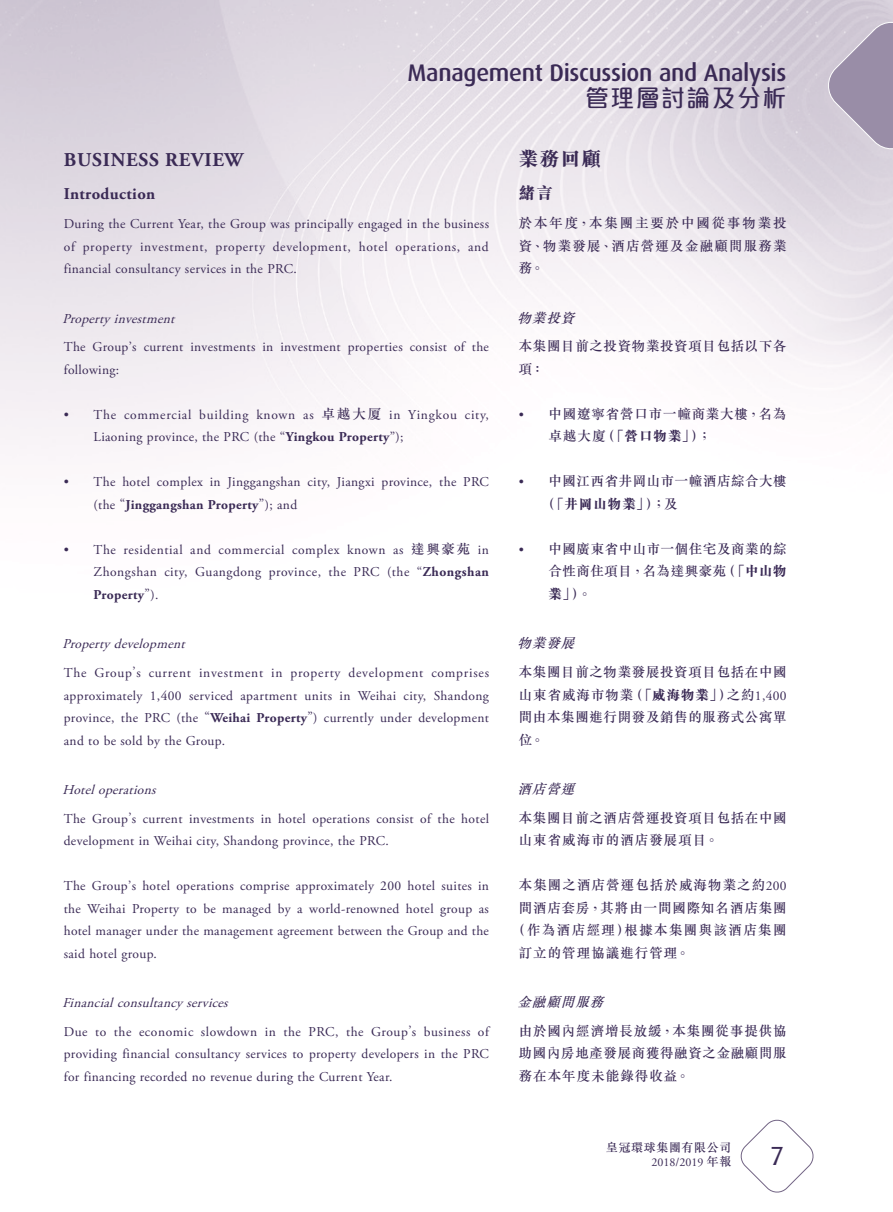
<style>
.page{position:relative;width:893px;height:1212px;background:#fff}
.page>*{position:absolute;margin:0;border:0;box-sizing:border-box;transform-origin:0 0}
.t1{font:26.25px "Dax";color:#3a2a55}
.t2{font:500 24px "Dax";letter-spacing:-.015em;color:#3a2a55}
.t3{font:500 24px "M Elle HK";letter-spacing:.055em;color:#3a2a55}
.Heading_1{font:700 19.5px "Adobe Garamond Pro";letter-spacing:.04em;color:#3a2a55}
.C_Heading_1{font:800 19.5px "M Sung HK";color:#3a2a55}
.Heading_2{font:700 16.5px "Adobe Garamond Pro";letter-spacing:.025em;color:#3a2a55}
.C_Heading_2{font:800 16.5px "M Sung HK";color:#3a2a55}
.Body_Text{font:13.5px/22.5px "Adobe Garamond Pro";letter-spacing:.025em;color:#3a2a55;text-align:justify}
.C_Body_Text{font:500 13.5px/22.5px "M Sung HK";letter-spacing:.06em;color:#3a2a55;text-align:justify}
.Body_Text-2{font:13.5px/22.5px "Adobe Garamond Pro";letter-spacing:.055em;color:#3a2a55}
.Heading_3{font:italic 13.5px "Adobe Garamond Pro";color:#3a2a55}
.C_Body_Text-2{font:500 13.5px/22.5px "M Sung HK";letter-spacing:.04em;color:#3a2a55}
.C_Body_Text-3{font:500 13.5px "M Sung HK";letter-spacing:.08em;color:#3a2a55}
.C_Body_Text-4{font:500 13.5px "M Sung HK";letter-spacing:.1em;color:#3a2a55}
.C_Heading_3{font:italic 500 13.5px "M Sung HK";color:#3a2a55}
.t4{font:12px "Adobe Garamond Pro";color:#3a2a55}
.t5{font:500 12px "M Sung HK";letter-spacing:.05em;color:#3a2a55}
.s1{font-family:"M Sung HK";font-weight:500}
.s2{font-weight:700}
.s3{font-family:"Adobe Garamond Pro";font-weight:400}
.s4{font-weight:800}
</style>
<div class="page">
<img style="left:0;top:0;width:893px;height:449px">
<svg style="left:825px;top:19px;width:68px;height:133px;background:#b2a8bc"></svg>
<svg style="left:740px;top:1119px;width:74px;height:74px"></svg>
<p class="t2" style="left:407px;top:59px;width:381px">Management Discussion and Analysis</p>
<p class="t3" style="left:585px;top:86px;width:203px">管理層討論及分析</p>
<p class="Heading_1" style="left:64px;top:149px;width:181px">BUSINESS REVIEW</p>
<p class="Heading_2" style="left:64px;top:185px;width:93px">Introduction</p>
<p class="Body_Text" style="left:64px;top:213px;width:427px">During the Current Year, the Group was principally engaged in the business of property investment, property development, hotel operations, and financial consultancy services in the PRC.</p>
<p class="Heading_3" style="left:62px;top:310px;width:118px">Propertyinvestment</p>
<p class="Body_Text" style="left:64px;top:336px;width:427px">The Group’s current investments in investment properties consist of the following:</p>
<p class="Body_Text-2" style="left:94px;top:404px;width:397px;text-indent:-30px">• The commercial building known as <span class="s1">卓越大厦</span> in Yingkou city,<br>Liaoning province, the PRC (the “<span class="s2">Yingkou Property</span>”);</p>
<p class="Body_Text" style="left:94px;top:471px;width:397px;text-indent:-30px">• The hotel complex in Jinggangshan city, Jiangxi province, the PRC (the “<span class="s2">Jinggangshan Property</span>”); and</p>
<p class="Body_Text" style="left:94px;top:539px;width:397px;text-indent:-30px">• The residential and commercial complex known as <span class="s1">達興豪苑</span> in Zhongshan city, Guangdong province, the PRC (the “<span class="s2">Zhongshan Property</span>”).</p>
<p class="Heading_3" style="left:62px;top:636px;width:128px">Propertydevelopment</p>
<p class="Body_Text" style="left:64px;top:662px;width:427px">The Group’s current investment in property development comprises approximately 1,400 serviced apartment units in Weihai city, Shandong province, the PRC (the “<span class="s2">Weihai Property</span>”) currently under development and to be sold by the Group.</p>
<p class="Heading_3" style="left:62px;top:781px;width:99px">Hoteloperations</p>
<p class="Body_Text" style="left:64px;top:808px;width:427px">The Group’s current investments in hotel operations consist of the hotel development in Weihai city, Shandong province, the PRC.</p>
<p class="Body_Text" style="left:64px;top:875px;width:427px">The Group’s hotel operations comprise approximately 200 hotel suites in the Weihai Property to be managed by a world-renowned hotel group as hotel manager under the management agreement between the Group and the said hotel group.</p>
<p class="Heading_3" style="left:62px;top:995px;width:171px">Financialconsultancyservices</p>
<p class="Body_Text" style="left:64px;top:1021px;width:427px">Due to the economic slowdown in the PRC, the Group’s business of providing financial consultancy services to property developers in the PRC for financing recorded no revenue during the Current Year.</p>
<p class="C_Heading_1" style="left:519px;top:149px;width:84px">業務回顧</p>
<p class="C_Heading_2" style="left:519px;top:185px;width:36px">緒言</p>
<p class="C_Body_Text" style="left:519px;top:211px;width:269px">於本年度，本集團主要於中國從事物業投資、物業發展、酒店營運及金融顧問服務業務。</p>
<p class="C_Heading_3" style="left:517px;top:308px;width:63px">物業投資</p>
<p class="C_Body_Text" style="left:519px;top:334px;width:269px">本集團目前之投資物業投資項目包括以下各項：</p>
<p class="C_Body_Text" style="left:549px;top:402px;width:240px;text-indent:-30px"><span class="s3">•</span> 中國遼寧省營口市一幢商業大樓，名為卓越大廈（「<span class="s4">營口物業</span>」）；</p>
<p class="C_Body_Text-2" style="left:542px;top:469px;width:246px;text-indent:-23px"><span class="s3">•</span> 中國江西省井岡山市一幢酒店綜合大樓（「<span class="s4">井岡山物業</span>」）；及</p>
<p class="C_Body_Text" style="left:549px;top:537px;width:240px;text-indent:-30px"><span class="s3">•</span> 中國廣東省中山市一個住宅及商業的綜合性商住項目，名為達興豪苑（「<span class="s4">中山物業</span>」）。</p>
<p class="C_Heading_3" style="left:517px;top:634px;width:63px">物業發展</p>
<p class="C_Body_Text" style="left:519px;top:660px;width:269px">本集團目前之物業發展投資項目包括在中國山東省威海市物業（「<span class="s4">威海物業</span>」）之約<span class="s3">1,400</span>間由本集團進行開發及銷售的服務式公寓單位。</p>
<p class="C_Heading_3" style="left:517px;top:779px;width:63px">酒店營運</p>
<p class="C_Body_Text" style="left:519px;top:806px;width:269px">本集團目前之酒店營運投資項目包括在中國山東省威海市的酒店發展項目。</p>
<p class="C_Body_Text-3" style="left:519px;top:876px;width:269px">本集團之酒店營運包括於威海物業之約<span class="s3">200</span></p>
<p class="C_Body_Text" style="left:519px;top:896px;width:269px">間酒店套房，其將由一間國際知名酒店集團</p>
<p class="C_Body_Text-4" style="left:512px;top:921px;width:276px">（作為酒店經理）根據本集團與該酒店集團</p>
<p class="C_Body_Text" style="left:519px;top:941px;width:172px">訂立的管理協議進行管理。</p>
<p class="C_Heading_3" style="left:517px;top:993px;width:92px">金融顧問服務</p>
<p class="C_Body_Text" style="left:519px;top:1019px;width:269px">由於國內經濟增長放緩，本集團從事提供協助國內房地產發展商獲得融資之金融顧問服務在本年度未能錄得收益。</p>
<p class="t5" style="left:606px;top:1139px;width:127px">皇冠環球集團有限公司</p>
<p class="t4" style="left:652px;top:1155px;width:81px">2018/2019 <span class="s1">年報</span></p>
<p class="t1" style="left:770px;top:1141px;width:15px">7</p>
</div>
